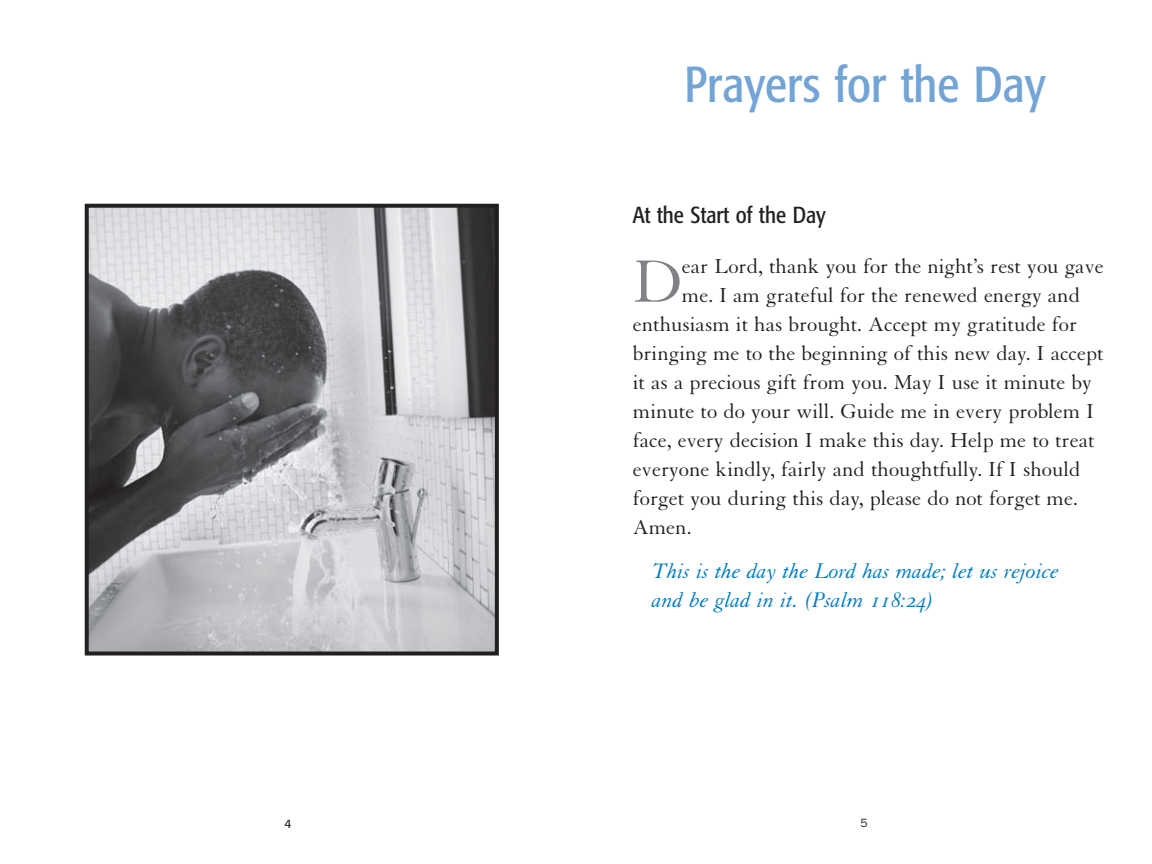
<style>
.page{position:relative;width:1152px;height:864px;background:#fff}
.page>*{position:absolute;margin:0;border:0;box-sizing:border-box;transform-origin:0 0}
.t1{font:64.8px "Granjon";color:#808285}
.t2{font:condensed 50px "Formata";color:#73a4d6}
.t3{font:23px/29px "Granjon Italic Os F";color:#007cc2}
.t4{font:condensed 23px "Formata";color:#231f20}
.t5{font:22px "Granjon";color:#231f20}
.t6{font:12px "Formata";color:#231f20}
.t7{font:12px "Franklin Gothic";color:#231f20}
</style>
<div class="page">
<img style="left:90px;top:209px;width:404px;height:442px">
<div style="left:85px;top:204px;width:414px;height:452px;border:4px solid #231f20"></div>
<h2 class="t2" style="left:684px;top:64px;width:363px">Prayers for the Day</h2>
<p class="t4" style="left:633px;top:205px;width:194px">At the Start of the Day</p>
<h1 class="t1" style="left:633px;top:258px;width:51px">D</h1>
<p class="t5" style="left:682px;top:258px;width:423px">ear Lord, thank you for the night’s rest you gave</p>
<p class="t5" style="left:682px;top:287px;width:400px">me. I am grateful for the renewed energy and</p>
<p class="t5" style="left:633px;top:316px;width:446px">enthusiasm it has brought. Accept my gratitude for</p>
<p class="t5" style="left:633px;top:345px;width:472px">bringing me to the beginning of this new day. I accept</p>
<p class="t5" style="left:633px;top:374px;width:460px">it as a precious gift from you. May I use it minute by</p>
<p class="t5" style="left:633px;top:403px;width:463px">minute to do your will. Guide me in every problem I</p>
<p class="t5" style="left:633px;top:432px;width:463px">face, every decision I make this day. Help me to treat</p>
<p class="t5" style="left:633px;top:461px;width:449px">everyone kindly, fairly and thoughtfully. If I should</p>
<p class="t5" style="left:633px;top:490px;width:447px">forget you during this day, please do not forget me.</p>
<p class="t5" style="left:633px;top:519px;width:60px">Amen.</p>
<p class="t3" style="left:652px;top:559px;width:408px">This is the day the Lord has made; let us rejoice and be glad in it. (Psalm 118:24)</p>
<p class="t6" style="left:285px;top:818px;width:8px">4</p>
<p class="t7" style="left:860px;top:816px;width:9px">5</p>
</div>
